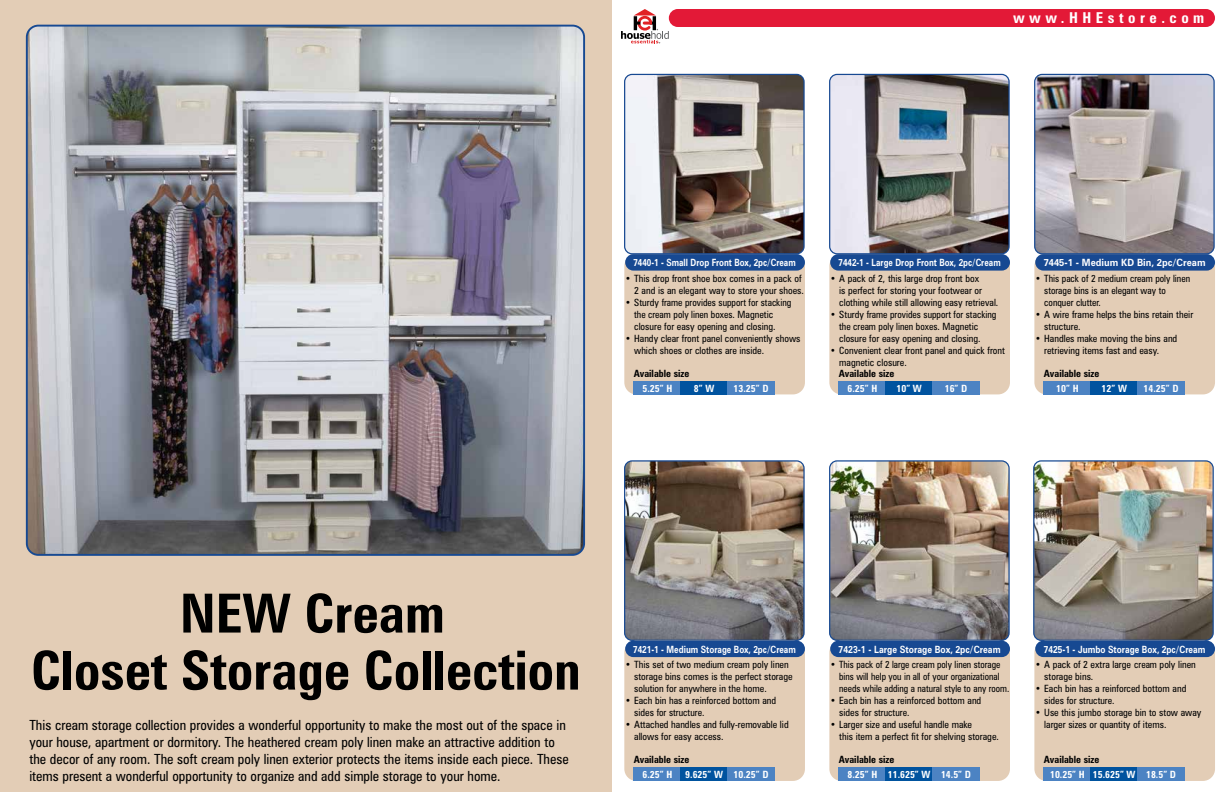
<style>
.page{position:relative;width:1224px;height:792px;background:#fff}
.page>*{position:absolute;margin:0;border:0;box-sizing:border-box;transform-origin:0 0}
.t1{font:700 condensed 54px/57px "Zurich BT";color:#000;text-align:center}
.t2{font:700 condensed 15px "Zurich BT";letter-spacing:.3em;color:#fff}
.t3{font:condensed 14px/16.8px "Zurich BT";color:#000}
.t4{font:condensed 10px/12px "Zurich BT";color:#000}
.t5{font:700 condensed 10px "Zurich BT";color:#fff}
.t6{font:700 condensed 10px "Zurich BT";color:#000}
.t7{font:700 10px "Zurich BT";color:#fff;scale:.81 1}
.t8{font:condensed 10px/12px "Zurich BT";color:#000;scale:.96 1}
.t9{font:700 10px "Zurich BT";color:#fff;scale:.82 1}
.t10{font:700 10px "Zurich BT";color:#fff;scale:.87 1}
.t11{font:700 10px "Zurich BT";color:#fff;scale:.84 1}
.t12{font:700 10px "Zurich BT";color:#fff;scale:.94 1}
</style>
<div class="page">
<div style="left:669px;top:9px;width:546px;height:18px;background:#e31937;border-radius:9px"></div>
<svg style="left:621px;top:9px;width:48px;height:34px"></svg>
<div style="left:0;top:0;width:612px;height:792px;background:#e3cdb6"></div>
<img style="left:625px;top:74px;width:178px;height:180px">
<div style="left:624px;top:74px;width:181px;height:180px;border:1px solid #174992;border-radius:7px"></div>
<img style="left:626px;top:462px;width:177px;height:177px">
<div style="left:624px;top:460px;width:181px;height:181px;border:1px solid #174992;border-radius:7px"></div>
<img style="left:1035px;top:74px;width:179px;height:180px">
<div style="left:1034px;top:74px;width:181px;height:180px;border:1px solid #174992;border-radius:7px"></div>
<img style="left:1035px;top:462px;width:177px;height:177px">
<div style="left:1033px;top:460px;width:181px;height:181px;border:1px solid #174992;border-radius:7px"></div>
<img style="left:830px;top:74px;width:178px;height:180px">
<div style="left:829px;top:74px;width:181px;height:180px;border:1px solid #174992;border-radius:7px"></div>
<img style="left:831px;top:462px;width:177px;height:177px">
<div style="left:829px;top:460px;width:181px;height:181px;border:1px solid #174992;border-radius:7px"></div>
<img style="left:27px;top:26px;width:557px;height:527px">
<div style="left:26px;top:25px;width:559px;height:531px;border:2px solid #174992;border-radius:12px"></div>
<div style="left:624px;top:254px;width:181px;height:140px;background:#e3cdb6;border-radius:12px"></div>
<div style="left:624px;top:641px;width:181px;height:140px;background:#e3cdb6;border-radius:12px"></div>
<div style="left:625px;top:254px;width:180px;height:17px;background:#174992;border-radius:8px"></div>
<div style="left:625px;top:641px;width:180px;height:16px;background:#174992;border-radius:8px"></div>
<div style="left:634px;top:381px;width:47px;height:13px;background:#4c83c3"></div>
<div style="left:681px;top:381px;width:47px;height:13px;background:#00539f"></div>
<div style="left:728px;top:381px;width:47px;height:13px;background:#4c83c3"></div>
<div style="left:634px;top:768px;width:47px;height:13px;background:#4c83c3"></div>
<div style="left:681px;top:768px;width:47px;height:13px;background:#00539f"></div>
<div style="left:728px;top:768px;width:47px;height:13px;background:#4c83c3"></div>
<div style="left:829px;top:254px;width:181px;height:140px;background:#e3cdb6;border-radius:12px"></div>
<div style="left:830px;top:254px;width:180px;height:17px;background:#174992;border-radius:8px"></div>
<div style="left:839px;top:381px;width:47px;height:13px;background:#4c83c3"></div>
<div style="left:886px;top:381px;width:47px;height:13px;background:#00539f"></div>
<div style="left:933px;top:381px;width:47px;height:13px;background:#4c83c3"></div>
<div style="left:829px;top:641px;width:181px;height:140px;background:#e3cdb6;border-radius:12px"></div>
<div style="left:830px;top:641px;width:180px;height:16px;background:#174992;border-radius:8px"></div>
<div style="left:839px;top:768px;width:47px;height:13px;background:#4c83c3"></div>
<div style="left:886px;top:768px;width:47px;height:13px;background:#00539f"></div>
<div style="left:933px;top:768px;width:47px;height:13px;background:#4c83c3"></div>
<div style="left:1034px;top:254px;width:181px;height:140px;background:#e3cdb6;border-radius:12px"></div>
<div style="left:1035px;top:254px;width:180px;height:17px;background:#174992;border-radius:8px"></div>
<div style="left:1044px;top:381px;width:47px;height:13px;background:#4c83c3"></div>
<div style="left:1091px;top:381px;width:47px;height:13px;background:#00539f"></div>
<div style="left:1138px;top:381px;width:47px;height:13px;background:#4c83c3"></div>
<div style="left:1034px;top:641px;width:181px;height:140px;background:#e3cdb6;border-radius:12px"></div>
<div style="left:1035px;top:641px;width:180px;height:16px;background:#174992;border-radius:8px"></div>
<div style="left:1044px;top:768px;width:47px;height:13px;background:#4c83c3"></div>
<div style="left:1091px;top:768px;width:47px;height:13px;background:#00539f"></div>
<div style="left:1138px;top:768px;width:47px;height:13px;background:#4c83c3"></div>
<h2 class="t2" style="left:1013px;top:9px;width:193px">www.HHEstore.com</h2>
<p class="t7" style="left:633px;top:257px;width:202px">7440-1 - Small Drop Front Box, 2pc/Cream</p>
<p class="t4" style="left:625px;top:272px;width:180px;text-align:right">• This drop front shoe box comes in a pack of<br>2 and is an elegant way to store your shoes.</p>
<p class="t4" style="left:634px;top:296px;width:159px;text-indent:-9px">• Sturdy frame provides support for stacking the cream poly linen boxes. Magnetic closure for easy opening and closing.</p>
<p class="t4" style="left:634px;top:332px;width:168px;text-indent:-9px">• Handy clear front panel conveniently shows which shoes or clothes are inside.</p>
<p class="t6" style="left:634px;top:367px;width:57px">Available size</p>
<p class="t5" style="left:643px;top:382px;width:31px">5.25” H</p>
<p class="t5" style="left:694px;top:382px;width:22px">8” W</p>
<p class="t5" style="left:734px;top:382px;width:36px">13.25” D</p>
<p class="t7" style="left:839px;top:257px;width:202px">7442-1 - Large Drop Front Box, 2pc/Cream</p>
<p class="t4" style="left:839px;top:272px;width:161px;text-indent:-9px">• A pack of 2, this large drop front box<br>is perfect for storing your footwear or clothing while still allowing easy retrieval.</p>
<p class="t4" style="left:839px;top:308px;width:159px;text-indent:-9px">• Sturdy frame provides support for stacking the cream poly linen boxes. Magnetic closure for easy opening and closing.</p>
<p class="t8" style="left:839px;top:344px;width:174px;text-indent:-9px">• Convenient clear front panel and quick front magnetic closure.</p>
<p class="t5" style="left:848px;top:382px;width:31px">6.25” H</p>
<p class="t5" style="left:897px;top:382px;width:27px">10” W</p>
<p class="t5" style="left:945px;top:382px;width:24px">16” D</p>
<p class="t6" style="left:839px;top:367px;width:57px">Available size</p>
<p class="t12" style="left:1044px;top:257px;width:174px">7445-1 - Medium KD Bin, 2pc/Cream</p>
<p class="t4" style="left:1044px;top:272px;width:147px;text-indent:-9px">• This pack of 2 medium cream poly linen storage bins is an elegant way to conquer clutter.</p>
<p class="t4" style="left:1044px;top:308px;width:150px;text-indent:-9px">• A wire frame helps the bins retain their structure.</p>
<p class="t4" style="left:1044px;top:332px;width:135px;text-indent:-9px">• Handles make moving the bins and retrieving items fast and easy.</p>
<p class="t5" style="left:1056px;top:382px;width:24px">10” H</p>
<p class="t5" style="left:1102px;top:382px;width:27px">12” W</p>
<p class="t5" style="left:1144px;top:382px;width:36px">14.25” D</p>
<p class="t6" style="left:1044px;top:367px;width:57px">Available size</p>
<h1 class="t1" style="left:31px;top:584px;width:551px">NEW Cream<br>Closet Storage Collection</h1>
<p class="t3" style="left:29px;top:717px;width:541px">This cream storage collection provides a wonderful opportunity to make the most out of the space in your house, apartment or dormitory. The heathered cream poly linen make an attractive addition to the decor of any room. The soft cream poly linen exterior protects the items inside each piece. These items present a wonderful opportunity to organize and add simple storage to your home.</p>
<p class="t9" style="left:633px;top:643px;width:200px">7421-1 - Medium Storage Box, 2pc/Cream</p>
<p class="t4" style="left:634px;top:658px;width:160px;text-indent:-9px">• This set of two medium cream poly linen storage bins comes is the perfect storage solution for anywhere in the home.</p>
<p class="t4" style="left:634px;top:694px;width:144px;text-indent:-9px">• Each bin has a reinforced bottom and sides for structure.</p>
<p class="t4" style="left:634px;top:718px;width:156px;text-indent:-9px">• Attached handles and fully-removable lid allows for easy access.</p>
<p class="t6" style="left:634px;top:754px;width:57px">Available size</p>
<p class="t5" style="left:643px;top:769px;width:31px">6.25” H</p>
<p class="t5" style="left:685px;top:769px;width:85px">9.625” W 10.25” D</p>
<p class="t10" style="left:839px;top:643px;width:188px">7423-1 - Large Storage Box, 2pc/Cream</p>
<p class="t4" style="left:839px;top:658px;width:172px;text-indent:-9px">• This pack of 2 large cream poly linen storage bins will help you in all of your organizational needs while adding a natural style to any room.</p>
<p class="t4" style="left:839px;top:694px;width:144px;text-indent:-9px">• Each bin has a reinforced bottom and sides for structure.</p>
<p class="t4" style="left:839px;top:718px;width:161px;text-indent:-9px">• Larger size and useful handle make<br>this item a perfect fit for shelving storage.</p>
<p class="t5" style="left:848px;top:769px;width:125px">8.25” H 11.625” W 14.5” D</p>
<p class="t6" style="left:839px;top:754px;width:57px">Available size</p>
<p class="t11" style="left:1044px;top:643px;width:194px">7425-1 - Jumbo Storage Box, 2pc/Cream</p>
<p class="t4" style="left:1044px;top:658px;width:153px;text-indent:-9px">• A pack of 2 extra large cream poly linen storage bins.</p>
<p class="t4" style="left:1044px;top:682px;width:144px;text-indent:-9px">• Each bin has a reinforced bottom and sides for structure.</p>
<p class="t4" style="left:1044px;top:706px;width:159px;text-indent:-9px">• Use this jumbo storage bin to stow away larger sizes or quantity of items.</p>
<p class="t6" style="left:1044px;top:754px;width:57px">Available size</p>
<p class="t5" style="left:1050px;top:769px;width:128px">10.25” H 15.625” W 18.5” D</p>
</div>
